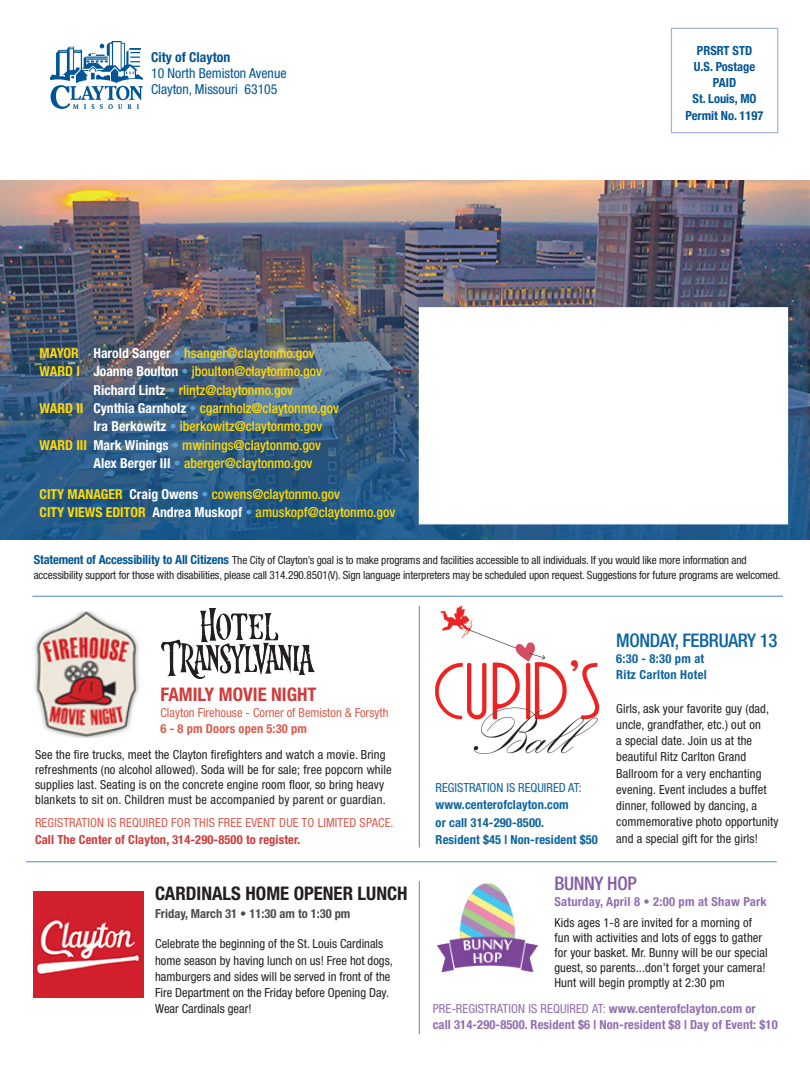
<style>
.page{position:relative;width:810px;height:1080px;background:#fff}
.page>*{position:absolute;margin:0;border:0;box-sizing:border-box;transform-origin:0 0}
.Event_Title{font:700 condensed 18.75px "Helvetica Neue";color:#231f20}
.Event_Title-2{font:500 condensed 18.75px "Helvetica Neue";letter-spacing:-.02em;color:#0c64a0}
.Event_Title-3{font:700 condensed 18.75px "Helvetica Neue";color:#d23b3b}
.Event_Title-4{font:500 condensed 18.75px "Helvetica Neue";letter-spacing:-.02em;color:#845aa5}
.Event_Date{font:500 condensed 13.75px "Helvetica Neue";color:#ffda01}
.Event_Title-5{font:condensed 13.75px "Helvetica Neue";color:#005594}
.Event_Title-6{font:700 condensed 13.75px "Helvetica Neue";color:#005594}
.Event_Title-7{font:condensed 12.5px/16.2px "Helvetica Neue";letter-spacing:.01em;color:#231f20}
.Event_Date-2{font:condensed 12.5px/16.2px "Helvetica Neue";color:#231f20}
.Event_Title-8{font:condensed 12.5px/16.2px "Helvetica Neue";letter-spacing:.01em;color:#d85c4e}
.Event_Title-9{font:700 condensed 12.5px/16.2px "Helvetica Neue";letter-spacing:.01em;color:#916eb0}
.Event_Title-10{font:700 condensed 12.5px/17.5px "Helvetica Neue";letter-spacing:.01em;color:#0c64a0}
.Article_Text__Left{font:700 condensed 12.5px "Helvetica Neue";color:#005594}
.Event_Date-3{font:700 condensed 12.5px "Helvetica Neue";color:#4b4c4d}
.Event_Title-11{font:700 condensed 12.5px "Helvetica Neue";letter-spacing:.01em;color:#d85c4e}
.Event_Title-12{font:condensed 11.25px/15px "Helvetica Neue";letter-spacing:-.01em;color:#231f20}
.s1{font-weight:700}
.s2{font-weight:700;color:#fff}
.s3{font-weight:700;color:#56a0d5}
.s4{font-weight:700;font-size:12.5px;color:#005594}
.s5{font-weight:700;color:#d23b3b}
.s6{font-weight:400}
</style>
<div class="page">
<img style="left:0;top:180px;width:808px;height:135px">
<img style="left:0;top:315px;width:810px;height:225px">
<hr style="left:26px;top:861px;width:751px;height:1px;background:#005594">
<hr style="left:419px;top:606px;width:1px;height:242px;background:#005594">
<img style="left:50px;top:41px;width:93px;height:67px">
<div style="left:671px;top:28px;width:107px;height:105px;border:1px solid #a3b6d6"></div>
<div style="left:419px;top:307px;width:369px;height:217px;background:#fff;border:1px solid #fff"></div>
<hr style="left:32px;top:596px;width:751px;height:1px;background:#005594">
<hr style="left:419px;top:881px;width:1px;height:153px;background:#005594">
<img style="left:34px;top:611px;width:106px;height:126px">
<img style="left:436px;top:883px;width:102px;height:90px">
<img style="left:34px;top:891px;width:110px;height:106px">
<img style="left:161px;top:609px;width:154px;height:69px">
<img style="left:435px;top:605px;width:165px;height:149px">
<p class="Event_Title-6" style="left:151px;top:49px;width:81px">City of Clayton</p>
<p class="Event_Title-5" style="left:151px;top:65px;width:137px">10 North Bemiston Avenue</p>
<p class="Event_Title-5" style="left:151px;top:82px;width:128px">Clayton, Missouri 63105</p>
<p class="Event_Date" style="left:40px;top:345px;width:276px"><span class="s1">MAYOR</span> <span class="s2">Harold Sanger</span> <span class="s3">•</span> hsanger@claytonmo.gov</p>
<p class="Event_Date" style="left:40px;top:363px;width:284px"><span class="s1">WARD I</span> <span class="s2">Joanne Boulton</span> <span class="s3">•</span> jboulton@claytonmo.gov</p>
<p class="Event_Date" style="left:93px;top:382px;width:201px"><span class="s2">Richard Lintz</span> <span class="s3">•</span> rlintz@claytonmo.gov</p>
<p class="Event_Date" style="left:40px;top:400px;width:301px"><span class="s1">WARD II</span> <span class="s2">Cynthia Garnholz</span> <span class="s3">•</span> cgarnholz@claytonmo.gov</p>
<p class="Event_Date" style="left:93px;top:418px;width:230px"><span class="s2">Ira Berkowitz</span> <span class="s3">•</span> iberkowitz@claytonmo.gov</p>
<p class="Event_Date" style="left:40px;top:437px;width:283px"><span class="s1">WARD III</span> <span class="s2">Mark Winings</span> <span class="s3">•</span> mwinings@claytonmo.gov</p>
<p class="Event_Date" style="left:93px;top:455px;width:221px"><span class="s2">Alex Berger III</span> <span class="s3">•</span> aberger@claytonmo.gov</p>
<p class="Event_Date" style="left:40px;top:486px;width:302px"><span class="s1">CITY MANAGER</span> <span class="s2">Craig Owens</span> <span class="s3">•</span> cowens@claytonmo.gov</p>
<p class="Event_Date" style="left:40px;top:504px;width:357px"><span class="s1">CITY VIEWS EDITOR</span> <span class="s2">Andrea Muskopf</span> <span class="s3">•</span> amuskopf@claytonmo.gov</p>
<p class="Article_Text__Left" style="left:697px;top:40px;width:57px">PRSRT STD</p>
<p class="Article_Text__Left" style="left:694px;top:56px;width:63px">U.S. Postage</p>
<p class="Article_Text__Left" style="left:713px;top:72px;width:25px">PAID</p>
<p class="Article_Text__Left" style="left:693px;top:89px;width:66px">St. Louis, MO</p>
<p class="Article_Text__Left" style="left:686px;top:105px;width:80px">Permit No. 1197</p>
<p class="Event_Title-12" style="left:34px;top:553px;width:748px"><span class="s4">Statement of Accessibility to All Citizens</span> The City of Clayton’s goal is to make programs and facilities accessible to all individuals. If you would like more information and accessibility support for those with disabilities, please call 314.290.8501(V). Sign language interpreters may be scheduled upon request. Suggestions for future programs are welcomed.</p>
<p class="Event_Title-3" style="left:160px;top:682px;width:158px">FAMILY MOVIE NIGHT</p>
<p class="Event_Title-8" style="left:160px;top:704px;width:230px">Clayton Firehouse - Corner of Bemiston &amp; Forsyth</p>
<p class="Event_Title-11" style="left:160px;top:721px;width:148px">6 - 8 pm Doors open 5:30 pm</p>
<p class="Event_Title-7" style="left:35px;top:747px;width:358px;line-height:15px">See the fire trucks, meet the Clayton firefighters and watch a movie. Bring refreshments (no alcohol allowed). Soda will be for sale; free popcorn while supplies last. Seating is on the concrete engine room floor, so bring heavy blankets to sit on. Children must be accompanied by parent or guardian.</p>
<p class="Event_Title-8" style="left:35px;top:815px;width:360px">REGISTRATION IS REQUIRED FOR THIS FREE EVENT DUE TO LIMITED SPACE.<br><span class="s5">Call The Center of Clayton, 314-290-8500 to register.</span></p>
<p class="Event_Title" style="left:155px;top:882px;width:254px">CARDINALS HOME OPENER LUNCH</p>
<p class="Event_Date-3" style="left:155px;top:906px;width:197px">Friday, March 31 • 11:30 am to 1:30 pm</p>
<p class="Event_Date-2" style="left:155px;top:936px;width:239px">Celebrate the beginning of the St. Louis Cardinals home season by having lunch on us! Free hot dogs, hamburgers and sides will be served in front of the Fire Department on the Friday before Opening Day.<br>Wear Cardinals gear!</p>
<p class="Event_Title-10" style="left:436px;top:779px;width:148px"><span class="s6">REGISTRATION IS REQUIRED AT: </span>www.centerofclayton.com or call 314-290-8500.</p>
<p class="Event_Title-10" style="left:436px;top:831px;width:164px">Resident $45 | Non-resident $50</p>
<p class="Event_Title-2" style="left:616px;top:629px;width:163px">MONDAY, FEBRUARY 13</p>
<p class="Event_Title-10" style="left:616px;top:650px;width:92px;line-height:16.2px">6:30 - 8:30 pm at<br>Ritz Carlton Hotel</p>
<p class="Event_Title-7" style="left:616px;top:700px;width:164px">Girls, ask your favorite guy (dad, uncle, grandfather, etc.) out on<br>a special date. Join us at the beautiful Ritz Carlton Grand<br>Ballroom for a very enchanting evening. Event includes a buffet dinner, followed by dancing, a commemorative photo opportunity and a special gift for the girls!</p>
<p class="Event_Title-4" style="left:554px;top:872px;width:84px">BUNNY HOP</p>
<p class="Event_Title-9" style="left:554px;top:893px;width:214px">Saturday, April 8 • 2:00 pm at Shaw Park</p>
<p class="Event_Title-7" style="left:554px;top:915px;width:215px;line-height:15px">Kids ages 1-8 are invited for a morning of fun with activities and lots of eggs to gather for your basket. Mr. Bunny will be our special guest, so parents...don’t forget your camera!<br>Hunt will begin promptly at 2:30 pm</p>
<p class="Event_Title-9" style="left:433px;top:1000px;width:347px"><span class="s6">PRE-REGISTRATION IS REQUIRED AT:</span> www.centerofclayton.com or<br>call 314-290-8500. Resident $6 | Non-resident $8 | Day of Event: $10</p>
</div>
